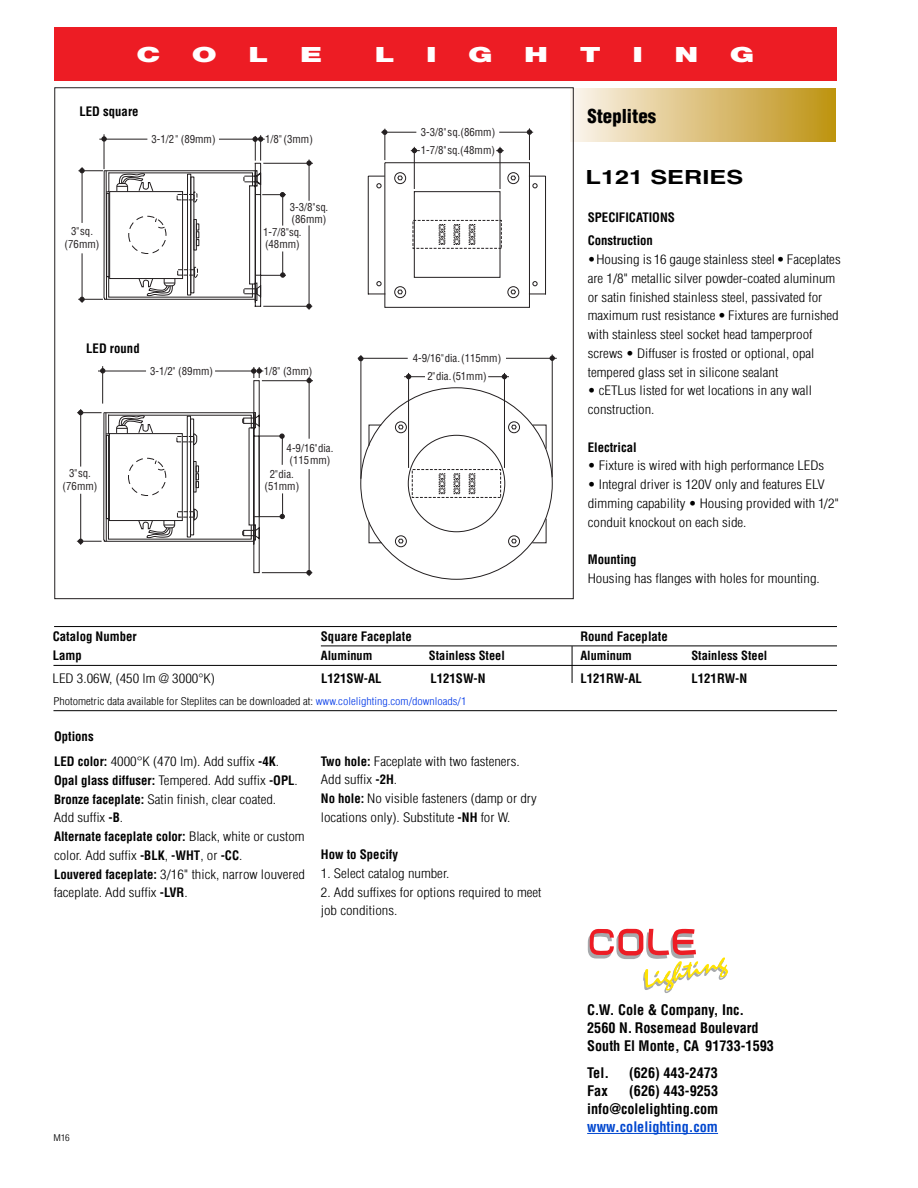
<style>
.page{position:relative;width:918px;height:1188px;background:#fff}
.page>*{position:absolute;margin:0;border:0;box-sizing:border-box;transform-origin:0 0}
.t1{font:900 21px "Helvetica Neue";color:#fff;scale:1.5 1}
.t2{font:700 19.5px "Helvetica";color:#000;scale:1.3 1}
.t3{font:900 condensed 18.75px "Helvetica";color:#000}
.t4{font:700 condensed 14.25px/18px "Helvetica";color:#000}
.t5{font:700 condensed 14.25px "Helvetica";color:#0047cf}
.t6{font:300 condensed 12.75px/18.8px "Helvetica";color:#000;scale:1.15 1}
.t7{font:300 condensed 12.75px/18.8px "Helvetica";color:#000}
.t8{font:700 condensed 12.75px/23.2px "Helvetica";color:#000}
.t9{font:700 condensed 12.3px "Helvetica";color:#000}
.t10{font:condensed 10.8px/12px "Helvetica";color:#231f20}
.t11{font:300 condensed 10.5px "Helvetica";color:#000;scale:1.15 1}
.t12{font:300 condensed 9px "Helvetica";color:#000;scale:1.15 1}
.s1{color:#0038e8}
.s2{font-weight:700}
</style>
<div class="page">
<div style="left:570px;top:88px;width:266px;height:54px;background:linear-gradient(to right,#fbf2eb,#bf9313)"></div>
<div style="left:54px;top:27px;width:783px;height:53px;background:#ed1c24"></div>
<hr style="left:587px;top:1133px;width:131px;height:1px;background:#0047cf">
<svg style="left:587px;top:928px;width:141px;height:65px"></svg>
<hr style="left:53px;top:665px;width:784px;height:1px;background:#000">
<hr style="left:54px;top:626px;width:783px;height:1px;background:#000">
<hr style="left:53px;top:710px;width:784px;height:1px;background:#000">
<hr style="left:321px;top:646px;width:516px;height:1px;background:#000">
<hr style="left:309px;top:225px;width:1px;height:85px;background:#231f20">
<hr style="left:384px;top:129px;width:1px;height:31px;background:#231f20">
<hr style="left:529px;top:128px;width:1px;height:32px;background:#231f20">
<hr style="left:262px;top:380px;width:51px;height:1px;background:#231f20">
<hr style="left:262px;top:572px;width:50px;height:1px;background:#231f20">
<hr style="left:309px;top:377px;width:1px;height:62px;background:#231f20">
<hr style="left:309px;top:469px;width:1px;height:107px;background:#231f20">
<svg style="left:307px;top:378px;width:5px;height:5px"></svg>
<svg style="left:307px;top:570px;width:5px;height:5px"></svg>
<div style="left:395px;top:421px;width:12px;height:12px;border:1px solid #231f20;border-radius:50%"></div>
<svg style="left:398px;top:424px;width:6px;height:6px"></svg>
<div style="left:395px;top:535px;width:12px;height:12px;border:1px solid #231f20;border-radius:50%"></div>
<svg style="left:398px;top:538px;width:6px;height:6px"></svg>
<div style="left:508px;top:421px;width:12px;height:12px;border:1px solid #231f20;border-radius:50%"></div>
<svg style="left:511px;top:424px;width:6px;height:6px"></svg>
<div style="left:508px;top:535px;width:12px;height:12px;border:1px solid #231f20;border-radius:50%"></div>
<svg style="left:511px;top:538px;width:6px;height:6px"></svg>
<svg style="left:532px;top:424px;width:15px;height:25px"></svg>
<svg style="left:532px;top:518px;width:15px;height:26px"></svg>
<svg style="left:368px;top:522px;width:14px;height:22px"></svg>
<svg style="left:368px;top:424px;width:14px;height:22px"></svg>
<hr style="left:408px;top:373px;width:1px;height:95px;background:#231f20">
<hr style="left:504px;top:373px;width:1px;height:95px;background:#231f20">
<hr style="left:361px;top:355px;width:1px;height:124px;background:#231f20">
<hr style="left:552px;top:354px;width:1px;height:123px;background:#231f20">
<hr style="left:358px;top:358px;width:50px;height:1px;background:#231f20">
<hr style="left:506px;top:358px;width:51px;height:1px;background:#231f20">
<svg style="left:488px;top:374px;width:21px;height:5px"></svg>
<svg style="left:404px;top:374px;width:21px;height:5px"></svg>
<svg style="left:550px;top:356px;width:5px;height:5px"></svg>
<svg style="left:358px;top:356px;width:5px;height:5px"></svg>
<div style="left:412px;top:469px;width:89px;height:29px;border:1px dashed #231f20"></div>
<svg style="left:78px;top:130px;width:468px;height:179px"></svg>
<svg style="left:439px;top:474px;width:6px;height:20px"></svg>
<svg style="left:454px;top:474px;width:6px;height:20px"></svg>
<svg style="left:469px;top:474px;width:6px;height:20px"></svg>
<svg style="left:77px;top:366px;width:208px;height:207px"></svg>
<hr style="left:572px;top:646px;width:1px;height:37px;background:#000">
<h1 class="t1" style="left:137px;top:42px;width:17px">C</h1>
<h1 class="t1" style="left:192px;top:42px;width:18px">O</h1>
<h1 class="t1" style="left:249px;top:42px;width:15px">L</h1>
<h1 class="t1" style="left:300px;top:42px;width:16px">E</h1>
<h1 class="t1" style="left:375px;top:42px;width:15px">L</h1>
<h1 class="t1" style="left:426px;top:42px;width:8px">I</h1>
<h1 class="t1" style="left:468px;top:42px;width:18px">G</h1>
<h1 class="t1" style="left:524px;top:42px;width:17px">H</h1>
<h1 class="t1" style="left:580px;top:42px;width:16px">T</h1>
<h1 class="t1" style="left:632px;top:42px;width:8px">I</h1>
<h1 class="t1" style="left:674px;top:42px;width:17px">N</h1>
<h1 class="t1" style="left:730px;top:42px;width:18px">G</h1>
<p class="t8" style="left:80px;top:100px;width:61px">LED square</p>
<p class="t10" style="left:151px;top:133px;width:66px">3-1/2" (89mm)</p>
<p class="t10" style="left:265px;top:133px;width:49px">1/8" (3mm)</p>
<p class="t10" style="left:290px;top:201px;width:40px">3-3/8"sq. (86mm)</p>
<p class="t10" style="left:65px;top:225px;width:36px;line-height:12.9px;text-align:center">3"sq. (76mm)</p>
<p class="t10" style="left:263px;top:226px;width:40px">1-7/8"sq. (48mm)</p>
<p class="t8" style="left:86px;top:337px;width:55px">LED round</p>
<p class="t10" style="left:150px;top:365px;width:64px">3-1/2" (89mm)</p>
<p class="t10" style="left:264px;top:365px;width:50px">1/8" (3mm)</p>
<p class="t10" style="left:287px;top:442px;width:48px">4-9/16"dia. (115mm)</p>
<p class="t10" style="left:63px;top:466px;width:36px;line-height:12.9px;text-align:center">3"sq. (76mm)</p>
<p class="t10" style="left:264px;top:468px;width:36px;text-align:center">2"dia. (51mm)</p>
<p class="t10" style="left:421px;top:126px;width:76px">3-3/8"sq.(86mm)</p>
<p class="t10" style="left:421px;top:144px;width:76px">1-7/8"sq.(48mm)</p>
<p class="t10" style="left:413px;top:352px;width:90px">4-9/16"dia.(115mm)</p>
<p class="t10" style="left:427px;top:370px;width:61px">2"dia.(51mm)</p>
<h3 class="t3" style="left:587px;top:104px;width:70px">Steplites</h3>
<h2 class="t2" style="left:586px;top:166px;width:123px">L121 SERIES</h2>
<p class="t8" style="left:588px;top:206px;width:89px">SPECIFICATIONS<br>Construction</p>
<p class="t7" style="left:588px;top:250px;width:254px">• Housing is 16 gauge stainless steel • Faceplates are 1/8" metallic silver powder-coated aluminum or satin finished stainless steel, passivated for maximum rust resistance • Fixtures are furnished with stainless steel socket head tamperproof screws • Diffuser is frosted or optional, opal tempered glass set in silicone sealant</p>
<p class="t7" style="left:588px;top:381px;width:226px">• cETLus listed for wet locations in any wall construction.</p>
<p class="t8" style="left:588px;top:435px;width:50px">Electrical</p>
<p class="t7" style="left:588px;top:456px;width:238px">• Fixture is wired with high performance LEDs</p>
<p class="t7" style="left:588px;top:475px;width:253px">• Integral driver is 120V only and features ELV dimming capability • Housing provided with 1/2" conduit knockout on each side.</p>
<p class="t8" style="left:588px;top:548px;width:50px">Mounting</p>
<p class="t6" style="left:588px;top:569px;width:203px">Housing has flanges with holes for mounting.</p>
<p class="t8" style="left:321px;top:625px;width:93px">Square Faceplate</p>
<p class="t8" style="left:580px;top:625px;width:89px">Round Faceplate</p>
<p class="t9" style="left:321px;top:648px;width:53px">Aluminum</p>
<p class="t9" style="left:429px;top:648px;width:77px">Stainless Steel</p>
<p class="t9" style="left:580px;top:648px;width:53px">Aluminum</p>
<p class="t9" style="left:691px;top:648px;width:77px">Stainless Steel</p>
<p class="t8" style="left:53px;top:627px;width:85px;line-height:18.8px">Catalog Number<br>Lamp</p>
<p class="t11" style="left:53px;top:694px;width:361px">Photometric data available for Steplites can be downloaded at: <span class="s1">www.colelighting.com/downloads/1</span></p>
<p class="t6" style="left:52px;top:669px;width:143px">LED 3.06W, (450 lm @ 3000°K)</p>
<p class="t8" style="left:321px;top:666px;width:62px">L121SW-AL</p>
<p class="t8" style="left:430px;top:666px;width:57px">L121SW-N</p>
<p class="t8" style="left:581px;top:666px;width:63px">L121RW-AL</p>
<p class="t8" style="left:692px;top:666px;width:57px">L121RW-N</p>
<p class="t6" style="left:54px;top:723px;width:197px;line-height:25.5px"><span class="s2">Options<br>LED color:</span> 4000°K (470 lm). Add suffix <span class="s2">-4K</span>.</p>
<p class="t6" style="left:54px;top:771px;width:220px"><span class="s2">Opal glass diffuser:</span> Tempered. Add suffix <span class="s2">-OPL</span>.<br><span class="s2">Bronze faceplate:</span> Satin finish, clear coated.<br>Add suffix <span class="s2">-B</span>.<br><span class="s2">Alternate faceplate color:</span> Black, white or custom color. Add suffix <span class="s2">-BLK</span>, <span class="s2">-WHT</span>, or <span class="s2">-CC</span>.<br><span class="s2">Louvered faceplate:</span> 3/16" thick, narrow louvered faceplate. Add suffix <span class="s2">-LVR</span>.</p>
<p class="t6" style="left:321px;top:752px;width:189px"><span class="s2">Two hole:</span> Faceplate with two fasteners.<br>Add suffix <span class="s2">-2H</span>.<br><span class="s2">No hole:</span> No visible fasteners (damp or dry locations only). Substitute <span class="s2">-NH</span> for W.</p>
<p class="t8" style="left:321px;top:843px;width:79px">How to Specify</p>
<p class="t6" style="left:321px;top:864px;width:113px">1. Select catalog number.</p>
<p class="t6" style="left:321px;top:883px;width:193px">2. Add suffixes for options required to meet job conditions.</p>
<p class="t12" style="left:53px;top:1132px;width:16px">M16</p>
<p class="t4" style="left:587px;top:1001px;width:188px">C.W. Cole &amp; Company, Inc.<br>2560 N. Rosemead Boulevard<br>South El Monte, CA 91733-1593</p>
<p class="t4" style="left:587px;top:1064px;width:23px">Tel.</p>
<p class="t4" style="left:629px;top:1064px;width:91px">(626) 443-2473</p>
<p class="t4" style="left:587px;top:1082px;width:22px">Fax</p>
<p class="t4" style="left:587px;top:1082px;width:133px;text-align:right">(626) 443-9253 info@colelighting.com</p>
<p class="t5" style="left:587px;top:1118px;width:132px">www.colelighting.com</p>
</div>
